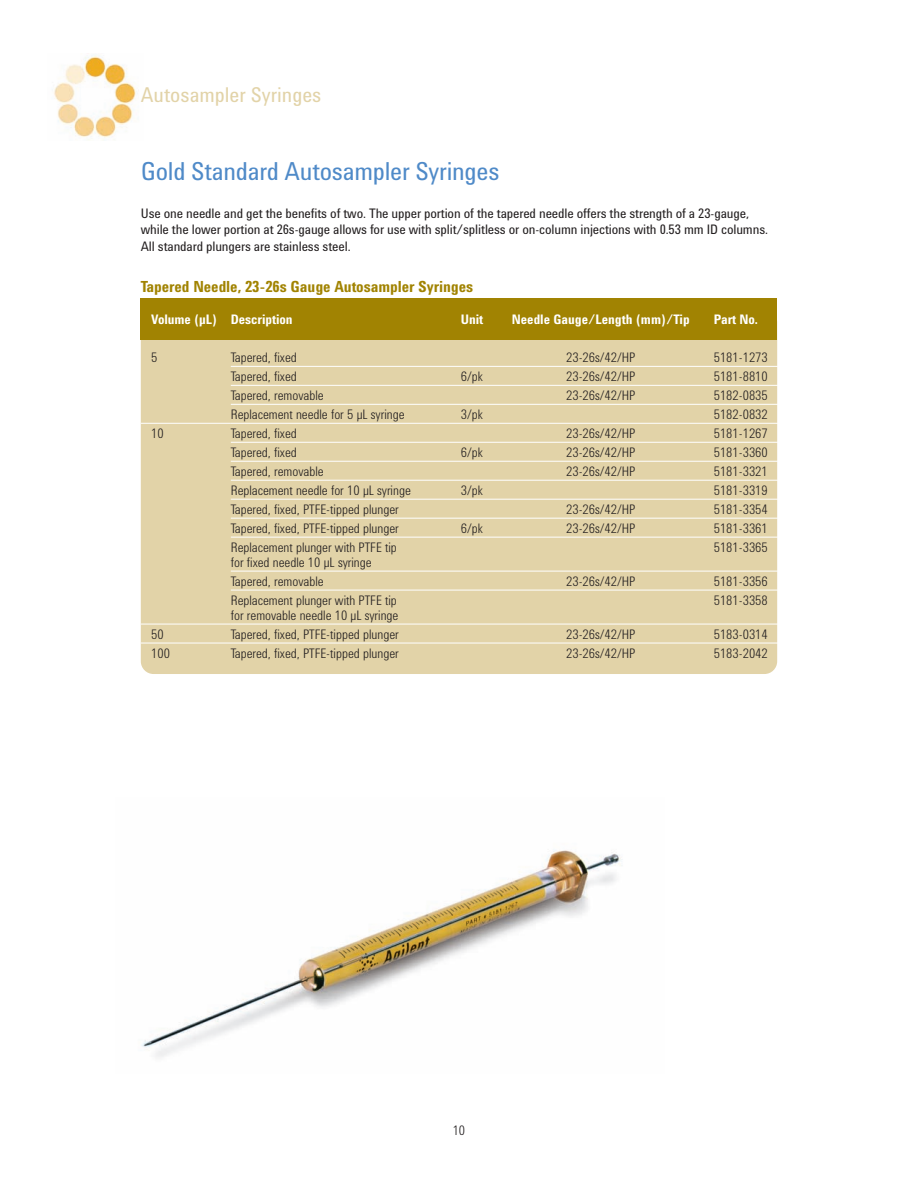
<style>
.page{position:relative;width:918px;height:1188px;background:#fff}
.page>*{position:absolute;margin:0;border:0;box-sizing:border-box;transform-origin:0 0}
.t1{font:25.5px "Agilent Cond";letter-spacing:-.01em;color:#4f8ac8}
.t2{font:21px "Agilent Cond";color:#e2d3a8}
.t3{font:700 15.75px "Agilent Cond";letter-spacing:-.005em;color:#a18302}
.t4{font:300 13.5px/15px "Agilent Cond";color:#231f20}
.t5{font:13.5px/16.5px "Agilent Cond";letter-spacing:-.01em;color:#231f20}
.t6{font:700 13.5px "Agilent Cond";letter-spacing:-.005em;color:#fff}
</style>
<div class="page">
<img style="left:54px;top:55px;width:82px;height:85px">
<div style="left:141px;top:310px;width:636px;height:364px;background:#e2d3a8;border-radius:13px"></div>
<div style="left:141px;top:298px;width:636px;height:42px;background:#a18302"></div>
<img style="left:141px;top:850px;width:481px;height:207px">
<hr style="left:141px;top:423px;width:90px;height:1px;background:#fff">
<hr style="left:231px;top:366px;width:555px;height:1px;background:#fff">
<hr style="left:231px;top:385px;width:555px;height:1px;background:#fff">
<hr style="left:231px;top:404px;width:555px;height:1px;background:#fff">
<hr style="left:231px;top:423px;width:555px;height:1px;background:#fff">
<hr style="left:141px;top:624px;width:90px;height:1px;background:#fff">
<hr style="left:231px;top:442px;width:555px;height:1px;background:#fff">
<hr style="left:231px;top:461px;width:555px;height:1px;background:#fff">
<hr style="left:231px;top:480px;width:555px;height:1px;background:#fff">
<hr style="left:231px;top:499px;width:555px;height:1px;background:#fff">
<hr style="left:231px;top:518px;width:555px;height:1px;background:#fff">
<hr style="left:231px;top:537px;width:555px;height:1px;background:#fff">
<hr style="left:231px;top:571px;width:555px;height:1px;background:#fff">
<hr style="left:231px;top:590px;width:555px;height:1px;background:#fff">
<hr style="left:231px;top:624px;width:555px;height:1px;background:#fff">
<hr style="left:141px;top:643px;width:645px;height:1px;background:#fff">
<h2 class="t2" style="left:141px;top:87px;width:182px">Autosampler Syringes</h2>
<h1 class="t1" style="left:141px;top:162px;width:360px">Gold Standard Autosampler Syringes</h1>
<p class="t5" style="left:141px;top:206px;width:629px">Use one needle and get the benefits of two. The upper portion of the tapered needle offers the strength of a 23-gauge, while the lower portion at 26s-gauge allows for use with split/splitless or on-column injections with 0.53 mm ID columns.<br>All standard plungers are stainless steel.</p>
<p class="t3" style="left:141px;top:281px;width:334px">Tapered Needle, 23-26s Gauge Autosampler Syringes</p>
<p class="t6" style="left:151px;top:314px;width:143px">Volume (µL) Description</p>
<p class="t6" style="left:461px;top:314px;width:24px">Unit</p>
<p class="t6" style="left:512px;top:314px;width:179px">Needle Gauge/Length (mm)/Tip</p>
<p class="t6" style="left:714px;top:314px;width:46px">Part No.</p>
<p class="t4" style="left:151px;top:351px;width:8px">5</p>
<p class="t4" style="left:231px;top:351px;width:67px">Tapered, fixed</p>
<p class="t4" style="left:566px;top:351px;width:71px">23-26s/42/HP</p>
<p class="t4" style="left:714px;top:351px;width:56px">5181-1273</p>
<p class="t4" style="left:231px;top:370px;width:67px">Tapered, fixed</p>
<p class="t4" style="left:461px;top:370px;width:24px">6/pk</p>
<p class="t4" style="left:566px;top:370px;width:71px">23-26s/42/HP</p>
<p class="t4" style="left:714px;top:370px;width:56px">5181-8810</p>
<p class="t4" style="left:231px;top:389px;width:94px">Tapered, removable</p>
<p class="t4" style="left:566px;top:389px;width:71px">23-26s/42/HP</p>
<p class="t4" style="left:714px;top:389px;width:56px">5182-0835</p>
<p class="t4" style="left:231px;top:408px;width:175px">Replacement needle for 5 µL syringe</p>
<p class="t4" style="left:461px;top:408px;width:24px">3/pk</p>
<p class="t4" style="left:714px;top:408px;width:56px">5182-0832</p>
<p class="t4" style="left:151px;top:427px;width:14px">10</p>
<p class="t4" style="left:231px;top:427px;width:67px">Tapered, fixed</p>
<p class="t4" style="left:566px;top:427px;width:71px">23-26s/42/HP</p>
<p class="t4" style="left:714px;top:427px;width:56px">5181-1267</p>
<p class="t4" style="left:231px;top:446px;width:67px">Tapered, fixed</p>
<p class="t4" style="left:461px;top:446px;width:24px">6/pk</p>
<p class="t4" style="left:566px;top:446px;width:71px">23-26s/42/HP</p>
<p class="t4" style="left:714px;top:446px;width:56px">5181-3360</p>
<p class="t4" style="left:231px;top:465px;width:94px">Tapered, removable</p>
<p class="t4" style="left:566px;top:465px;width:71px">23-26s/42/HP</p>
<p class="t4" style="left:714px;top:465px;width:56px">5181-3321</p>
<p class="t4" style="left:231px;top:484px;width:182px">Replacement needle for 10 µL syringe</p>
<p class="t4" style="left:461px;top:484px;width:24px">3/pk</p>
<p class="t4" style="left:714px;top:484px;width:56px">5181-3319</p>
<p class="t4" style="left:231px;top:503px;width:169px">Tapered, fixed, PTFE-tipped plunger</p>
<p class="t4" style="left:566px;top:503px;width:71px">23-26s/42/HP</p>
<p class="t4" style="left:714px;top:503px;width:56px">5181-3354</p>
<p class="t4" style="left:231px;top:522px;width:169px">Tapered, fixed, PTFE-tipped plunger</p>
<p class="t4" style="left:461px;top:522px;width:24px">6/pk</p>
<p class="t4" style="left:566px;top:522px;width:71px">23-26s/42/HP</p>
<p class="t4" style="left:714px;top:522px;width:56px">5181-3361</p>
<p class="t4" style="left:231px;top:541px;width:168px">Replacement plunger with PTFE tip for fixed needle 10 µL syringe</p>
<p class="t4" style="left:714px;top:541px;width:56px">5181-3365</p>
<p class="t4" style="left:231px;top:575px;width:94px">Tapered, removable</p>
<p class="t4" style="left:566px;top:575px;width:71px">23-26s/42/HP</p>
<p class="t4" style="left:714px;top:575px;width:56px">5181-3356</p>
<p class="t4" style="left:231px;top:594px;width:169px">Replacement plunger with PTFE tip for removable needle 10 µL syringe</p>
<p class="t4" style="left:714px;top:594px;width:56px">5181-3358</p>
<p class="t4" style="left:151px;top:628px;width:14px">50</p>
<p class="t4" style="left:231px;top:628px;width:169px">Tapered, fixed, PTFE-tipped plunger</p>
<p class="t4" style="left:566px;top:628px;width:71px">23-26s/42/HP</p>
<p class="t4" style="left:714px;top:628px;width:56px">5183-0314</p>
<p class="t4" style="left:151px;top:647px;width:20px">100</p>
<p class="t4" style="left:231px;top:647px;width:169px">Tapered, fixed, PTFE-tipped plunger</p>
<p class="t4" style="left:566px;top:647px;width:71px">23-26s/42/HP</p>
<p class="t4" style="left:714px;top:647px;width:56px">5183-2042</p>
<p class="t4" style="left:453px;top:1124px;width:14px">10</p>
</div>
